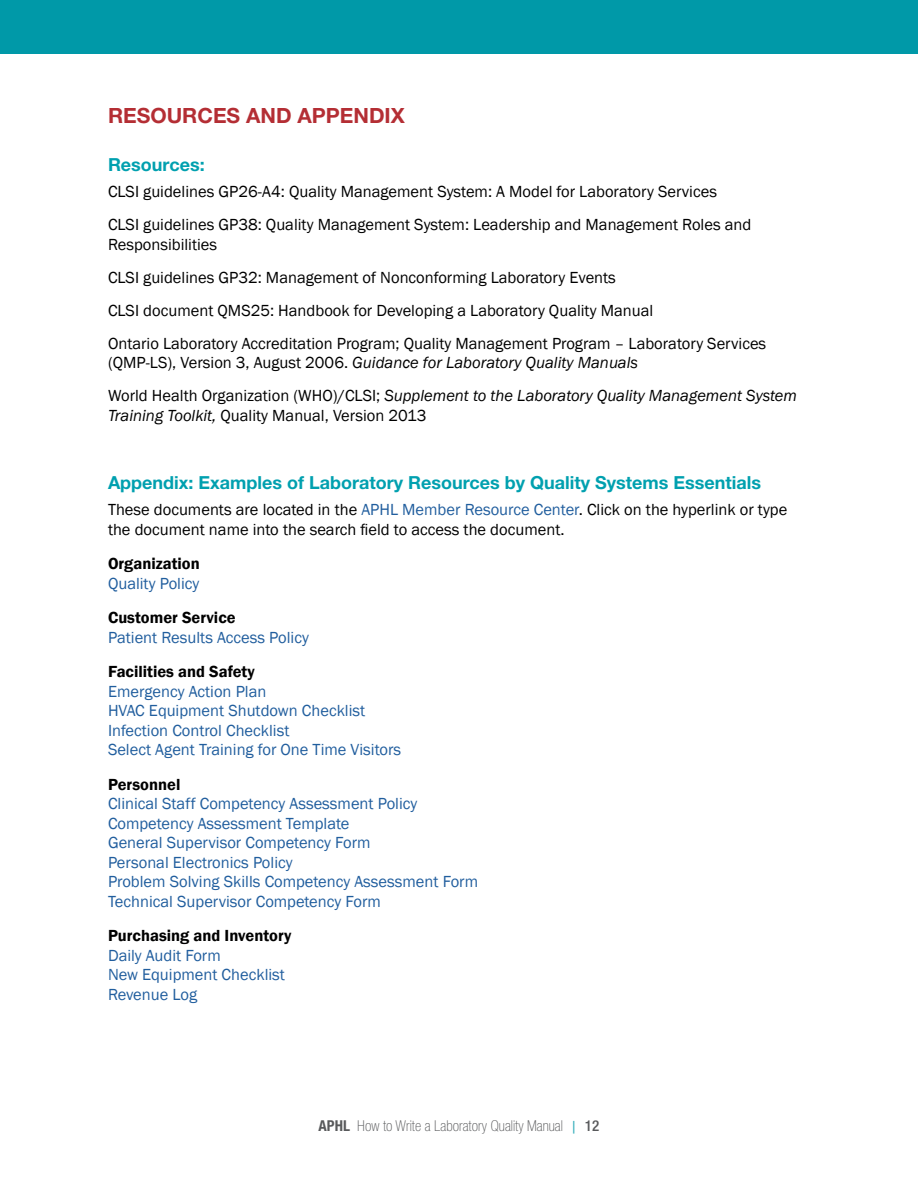
<style>
.page{position:relative;width:918px;height:1188px;background:#fff}
.page>*{position:absolute;margin:0;border:0;box-sizing:border-box;transform-origin:0 0}
.t1{font:700 21px "Helvetica Neue LT Std";color:#b42e34}
.t2{font:700 18px "Helvetica Neue LT Std";color:#00a0af}
.t3{font:16.5px/33px "Franklin Gothic";color:#000}
.t4{font:16.5px/19.5px "Franklin Gothic";color:#215e9e}
.t5{font:italic 16.5px/33px "Franklin Gothic";color:#000}
.t6{font:600 16.5px "Franklin Gothic";color:#000}
.t7{font:100 condensed 15px "Helvetica Neue LT Std";color:#58595b}
.s1{font-style:normal}
.s2{font-style:italic}
.s3{color:#215e9e}
.s4{font-weight:700}
.s5{font-family:"Franklin Gothic";font-weight:400;font-stretch:normal;color:#33adba}
.s6{font-weight:500}
</style>
<div class="page">
<div style="left:0;top:0;width:918px;height:54px;background:#0099a8"></div>
<p class="t1" style="left:108px;top:103px;width:298px">RESOURCES AND APPENDIX</p>
<p class="t2" style="left:108px;top:153px;width:98px">Resources:</p>
<p class="t3" style="left:108px;top:176px;width:645px">CLSI guidelines GP26-A4: Quality Management System: A Model for Laboratory Services<br>CLSI guidelines GP38: Quality Management System: Leadership and Management Roles and</p>
<p class="t3" style="left:108px;top:228px;width:660px">Responsibilities<br>CLSI guidelines GP32: Management of Nonconforming Laboratory Events<br>CLSI document QMS25: Handbook for Developing a Laboratory Quality Manual<br>Ontario Laboratory Accreditation Program; Quality Management Program – Laboratory Services</p>
<p class="t5" style="left:108px;top:347px;width:690px"><span class="s1">(QMP-LS), Version 3, August 2006.</span> Guidance for Laboratory Quality Manuals<br><span class="s1">World Health Organization (WHO)/CLSI;</span> Supplement to the Laboratory Quality Management System</p>
<p class="t3" style="left:108px;top:399px;width:320px"><span class="s2">Training Toolkit,</span> Quality Manual, Version 2013</p>
<p class="t2" style="left:108px;top:471px;width:655px">Appendix: Examples of Laboratory Resources by Quality Systems Essentials</p>
<p class="t3" style="left:108px;top:500px;width:681px;line-height:19.5px">These documents are located in the <span class="s3">APHL Member Resource Center</span>. Click on the hyperlink or type the document name into the search field to access the document.</p>
<p class="t6" style="left:108px;top:554px;width:93px">Organization</p>
<p class="t4" style="left:108px;top:574px;width:93px">Quality Policy</p>
<p class="t6" style="left:108px;top:608px;width:129px">Customer Service</p>
<p class="t4" style="left:108px;top:628px;width:202px">Patient Results Access Policy</p>
<p class="t6" style="left:108px;top:662px;width:148px">Facilities and Safety</p>
<p class="t4" style="left:108px;top:682px;width:295px">Emergency Action Plan<br>HVAC Equipment Shutdown Checklist<br>Infection Control Checklist<br>Select Agent Training for One Time Visitors</p>
<p class="t6" style="left:108px;top:774px;width:74px">Personnel</p>
<p class="t4" style="left:108px;top:794px;width:372px">Clinical Staff Competency Assessment Policy Competency Assessment Template<br>General Supervisor Competency Form<br>Personal Electronics Policy<br>Problem Solving Skills Competency Assessment Form Technical Supervisor Competency Form</p>
<p class="t6" style="left:108px;top:926px;width:185px">Purchasing and Inventory</p>
<p class="t4" style="left:108px;top:946px;width:178px">Daily Audit Form<br>New Equipment Checklist<br>Revenue Log</p>
<p class="t7" style="left:319px;top:1117px;width:282px"><span class="s4">APHL</span> How to Write a Laboratory Quality Manual <span class="s5">|</span> <span class="s6">12</span></p>
</div>
